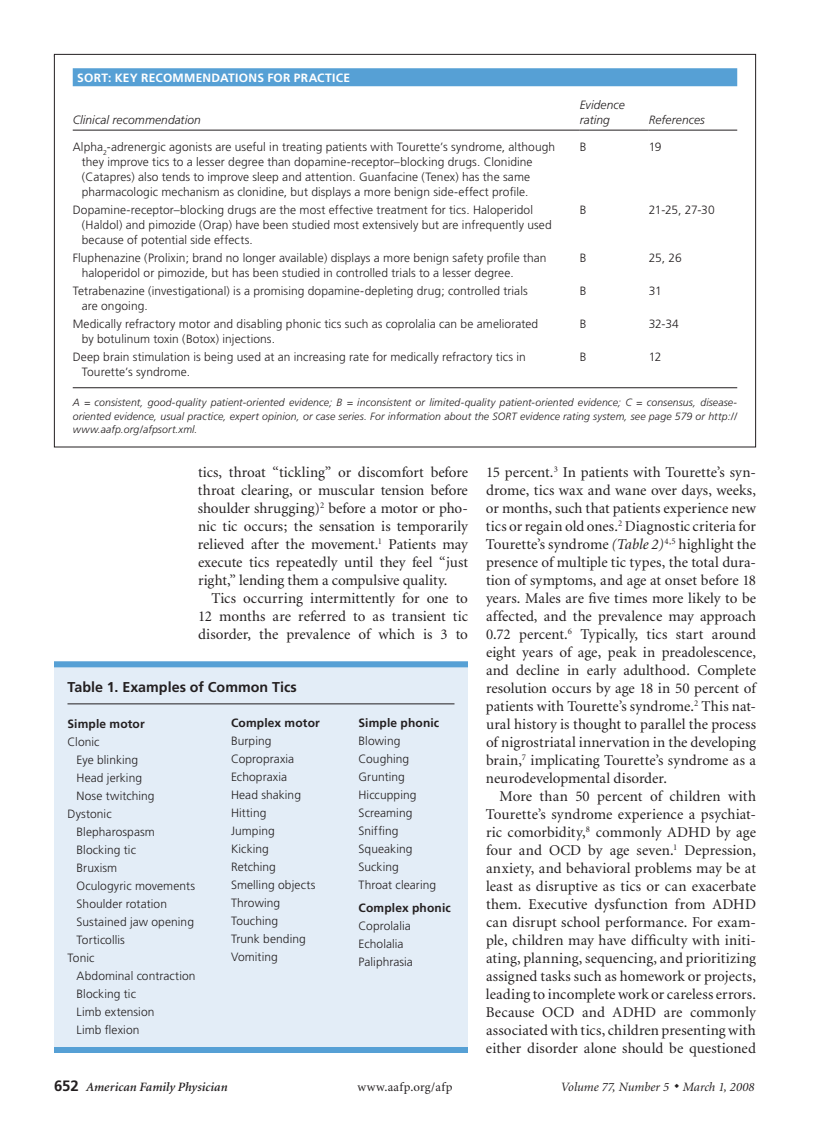
<style>
.page{position:relative;width:837px;height:1134px;background:#fff}
.page>*{position:absolute;margin:0;border:0;box-sizing:border-box;transform-origin:0 0}
.t1{font:15px/18px "Minion";color:#231f20;text-align:justify}
.t2{font:700 14.25px "Frutiger";color:#231f20}
.t3{font:italic 12.75px "Minion";color:#231f20}
.t4{font:italic 600 12.75px "Minion";letter-spacing:.01em;color:#231f20}
.t5{font:12.75px "Minion";letter-spacing:.03em;color:#231f20}
.t6{font:300 12px/18px "Frutiger";letter-spacing:.005em;color:#231f20}
.t7{font:700 12px "Frutiger";letter-spacing:.01em;color:#231f20}
.t8{font:italic 300 12px/15px "Frutiger";letter-spacing:.005em;color:#231f20}
.t9{font:700 12px "Frutiger";letter-spacing:.02em;color:#fff}
.t10{font:italic 300 10.5px/13.5px "Frutiger";letter-spacing:.015em;color:#231f20;text-align:justify}
.s1{font-style:italic}
.s2{font-family:"Frutiger";font-weight:700;font-style:normal;font-size:15px}
</style>
<div class="page">
<div style="left:73px;top:68px;width:664px;height:18px;background:#56a0d5"></div>
<hr style="left:73px;top:130px;width:507px;height:1px;background:#231f20">
<hr style="left:580px;top:130px;width:69px;height:1px;background:#231f20">
<hr style="left:649px;top:130px;width:88px;height:1px;background:#231f20">
<hr style="left:73px;top:387px;width:664px;height:1px;background:#231f20">
<div style="left:54px;top:661px;width:414px;height:392px;background:#e3edf7"></div>
<div style="left:54px;top:661px;width:414px;height:6px;background:#56a0d5"></div>
<hr style="left:68px;top:704px;width:386px;height:1px;background:#231f20">
<div style="left:54px;top:1047px;width:414px;height:6px;background:#56a0d5"></div>
<p class="t9" style="left:77px;top:71px;width:274px">SORT: Key Reco mmendatio ns for Practice</p>
<p class="t8" style="left:73px;top:112px;width:130px">Clinical recommendation</p>
<p class="t8" style="left:580px;top:97px;width:47px">Evidence rating</p>
<p class="t8" style="left:649px;top:112px;width:58px">References</p>
<p class="t6" style="left:82px;top:139px;width:475px;line-height:15px;text-indent:-9px">Alpha<sub>2</sub>-adrenergic agonists are useful in treating patients with Tourette’s syndrome, although they improve tics to a lesser degree than dopamine-receptor–blocking drugs. Clonidine (Catapres) also tends to improve sleep and attention. Guanfacine (Tenex) has the same pharmacologic mechanism as clonidine, but displays a more benign side-effect profile.</p>
<p class="t6" style="left:580px;top:138px;width:8px">B</p>
<p class="t6" style="left:649px;top:138px;width:14px">19</p>
<p class="t6" style="left:82px;top:202px;width:472px;line-height:15px;text-indent:-9px">Dopamine-receptor–blocking drugs are the most effective treatment for tics. Haloperidol (Haldol) and pimozide (Orap) have been studied most extensively but are infrequently used because of potential side effects.</p>
<p class="t6" style="left:580px;top:201px;width:8px">B</p>
<p class="t6" style="left:649px;top:201px;width:68px">21-25, 27-30</p>
<p class="t6" style="left:82px;top:250px;width:466px;line-height:15px;text-indent:-9px">Fluphenazine (Prolixin; brand no longer available) displays a more benign safety profile than haloperidol or pimozide, but has been studied in controlled trials to a lesser degree.</p>
<p class="t6" style="left:580px;top:249px;width:8px">B</p>
<p class="t6" style="left:649px;top:249px;width:34px">25, 26</p>
<p class="t6" style="left:82px;top:283px;width:448px;line-height:15px;text-indent:-9px">Tetrabenazine (investigational) is a promising dopamine-depleting drug; controlled trials are ongoing.</p>
<p class="t6" style="left:580px;top:282px;width:8px">B</p>
<p class="t6" style="left:649px;top:282px;width:14px">31</p>
<p class="t6" style="left:82px;top:316px;width:458px;line-height:15px;text-indent:-9px">Medically refractory motor and disabling phonic tics such as coprolalia can be ameliorated by botulinum toxin (Botox) injections.</p>
<p class="t6" style="left:580px;top:315px;width:8px">B</p>
<p class="t6" style="left:649px;top:315px;width:32px">32-34</p>
<p class="t6" style="left:82px;top:349px;width:446px;line-height:15px;text-indent:-9px">Deep brain stimulation is being used at an increasing rate for medically refractory tics in<br>Tourette’s syndrome.</p>
<p class="t6" style="left:580px;top:348px;width:8px">B</p>
<p class="t6" style="left:649px;top:348px;width:14px">12</p>
<p class="t10" style="left:73px;top:396px;width:666px">A = consistent, good-quality patient-oriented evidence; B = inconsistent or limited-quality patient-oriented evidence; C = consensus, disease&shy;oriented evidence, usual practice, expert opinion, or case series. For information about the SORT evidence rating system, see page 579 or http:// www.aafp.org/afpsort.xml.</p>
<p class="t1" style="left:198px;top:464px;width:272px">tics, throat “tickling” or discomfort before throat clearing, or muscular tension before shoulder shrugging)<sup>2</sup> before a motor or pho&shy;nic tic occurs; the sensation is temporarily relieved after the movement.<sup>1</sup> Patients may execute tics repeatedly until they feel “just right,” lending them a compulsive quality.</p>
<p class="t1" style="left:198px;top:590px;width:272px;text-indent:13px">Tics occurring intermittently for one to 12 months are referred to as transient tic disorder, the prevalence of which is 3 to</p>
<p class="t2" style="left:68px;top:678px;width:231px">Table 1. Examples of Common Tics</p>
<p class="t7" style="left:68px;top:716px;width:79px">Simple motor</p>
<p class="t6" style="left:68px;top:733px;width:34px">Clonic</p>
<p class="t6" style="left:76px;top:751px;width:63px">Eye blinking</p>
<p class="t6" style="left:76px;top:769px;width:67px">Head jerking</p>
<p class="t6" style="left:76px;top:787px;width:80px">Nose twitching</p>
<p class="t6" style="left:68px;top:805px;width:46px">Dystonic</p>
<p class="t6" style="left:76px;top:823px;width:80px">Blepharospasm</p>
<p class="t6" style="left:76px;top:841px;width:61px">Blocking tic</p>
<p class="t6" style="left:76px;top:859px;width:42px">Bruxism</p>
<p class="t6" style="left:76px;top:877px;width:120px">Oculogyric movements</p>
<p class="t6" style="left:76px;top:895px;width:92px">Shoulder rotation</p>
<p class="t6" style="left:76px;top:913px;width:119px">Sustained jaw opening</p>
<p class="t6" style="left:76px;top:931px;width:50px">Torticollis</p>
<p class="t6" style="left:68px;top:949px;width:29px">Tonic</p>
<p class="t6" style="left:76px;top:967px;width:121px">Abdominal contraction</p>
<p class="t6" style="left:76px;top:985px;width:61px">Blocking tic</p>
<p class="t6" style="left:76px;top:1003px;width:79px">Limb extension</p>
<p class="t6" style="left:76px;top:1021px;width:65px">Limb flexion</p>
<p class="t7" style="left:231px;top:716px;width:90px">Complex motor</p>
<p class="t6" style="left:231px;top:732px;width:86px">Burping<br>Copropraxia<br>Echopraxia<br>Head shaking<br>Hitting<br>Jumping<br>Kicking<br>Retching<br>Smelling objects<br>Throwing<br>Touching<br>Trunk bending<br>Vomiting</p>
<p class="t7" style="left:358px;top:716px;width:82px">Simple phonic</p>
<p class="t6" style="left:358px;top:732px;width:79px">Blowing<br>Coughing<br>Grunting<br>Hiccupping<br>Screaming<br>Sniffing<br>Squeaking<br>Sucking<br>Throat clearing</p>
<p class="t7" style="left:358px;top:901px;width:94px">Complex phonic</p>
<p class="t6" style="left:358px;top:917px;width:56px">Coprolalia<br>Echolalia<br>Paliphrasia</p>
<p class="t1" style="left:486px;top:464px;width:272px">15 percent.<sup>3</sup> In patients with Tourette’s syn&shy;drome, tics wax and wane over days, weeks, or months, such that patients experience new tics or regain old ones.<sup>2</sup> Diagnostic criteria for Tourette’s syndrome <span class="s1">(Table 2)</span><sup>4,5</sup> highlight the presence of multiple tic types, the total dura&shy;tion of symptoms, and age at onset before 18 years. Males are five times more likely to be affected, and the prevalence may approach 0.72 percent.<sup>6</sup> Typically, tics start around eight years of age, peak in preadolescence, and decline in early adulthood. Complete resolution occurs by age 18 in 50 percent of patients with Tourette’s syndrome.<sup>2</sup> This nat&shy;ural history is thought to parallel the process of nigro-striatal innervation in the developing brain,<sup>7</sup> implicating Tourette’s syndrome as a neurodevelopmental disorder.</p>
<p class="t1" style="left:486px;top:788px;width:272px;text-indent:14px">More than 50 percent of children with Tourette’s syndrome experience a psychiat&shy;ric comorbidity,<sup>8</sup> commonly ADHD by age four and OCD by age seven.<sup>1</sup> Depression, anxiety, and behavioral problems may be at least as disruptive as tics or can exacerbate them. Executive dysfunction from ADHD can disrupt school performance. For exam&shy;ple, children may have difficulty with initi&shy;ating, planning, sequencing, and prioritizing assigned tasks such as homework or projects, leading to incomplete work or careless errors.<br>Because OCD and ADHD are commonly associatedwith tics, children presentingwith either disorder alone should be questioned</p>
<p class="t4" style="left:54px;top:1080px;width:175px"><span class="s2">652</span> American Family Physician</p>
<p class="t5" style="left:357px;top:1080px;width:97px">www.aafp.org/afp</p>
<p class="t3" style="left:561px;top:1080px;width:195px">Volume 77, Number 5 ◆ March 1, 2008</p>
</div>
